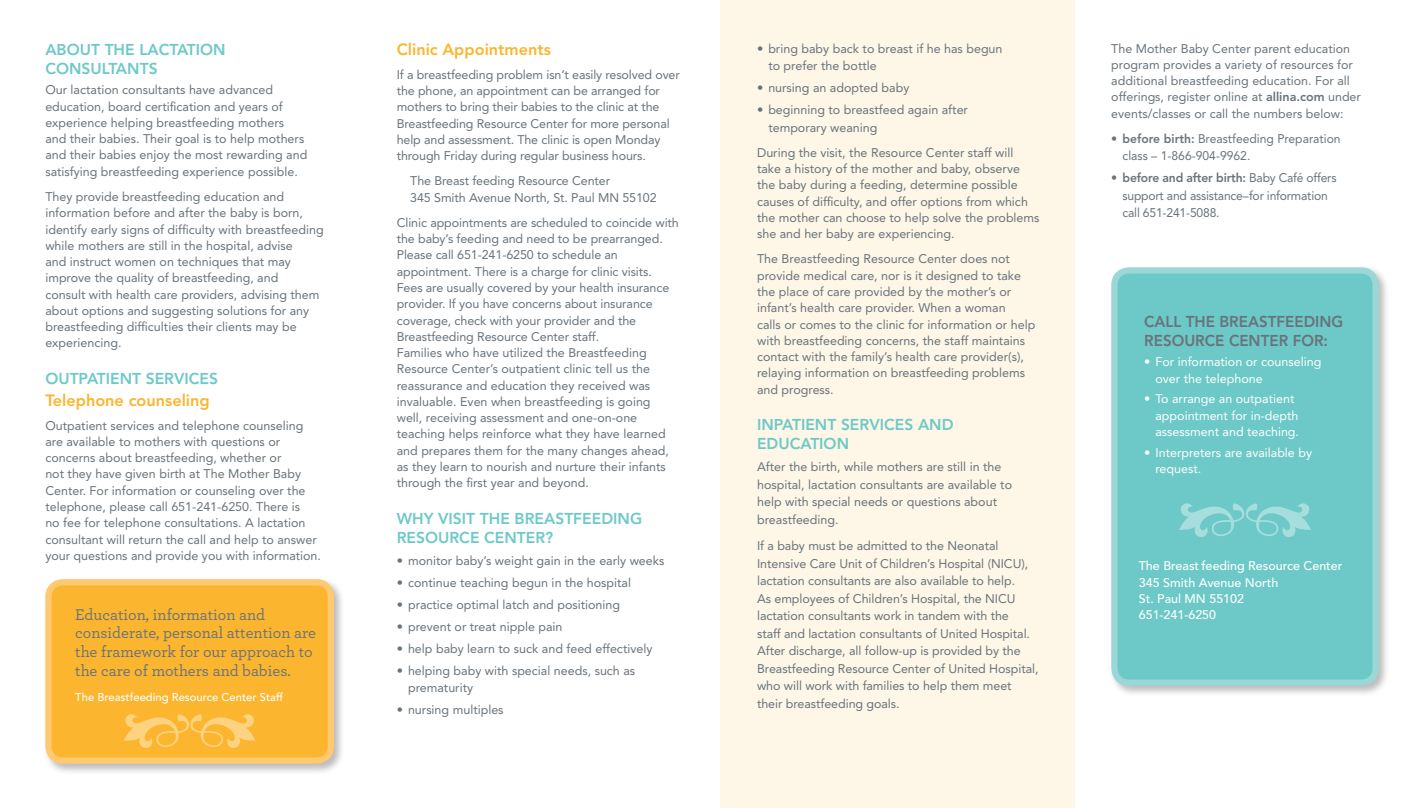
<style>
.page{position:relative;width:1423px;height:808px;background:#fff}
.page>*{position:absolute;margin:0;border:0;box-sizing:border-box;transform-origin:0 0}
.t1{font:500 16.25px/18.8px "Archer";color:#68737b}
.t2{font:800 16.25px "Avenir LT Std";color:#fcb52e}
.t3{font:800 15.62px/18.8px "Avenir LT Std";color:#6dc9c8}
.t4{font:800 15.62px/18.8px "Avenir LT Std";color:#68737b}
.t5{font:12.5px/16.2px "Avenir LT Std";color:#68737b}
.t6{font:12.5px/16.2px "Avenir LT Std";color:#fff}
.t7{font:500 12.5px/16.2px "Avenir LT Std";color:#fff}
.t8{font:500 11.25px "Avenir LT Std";color:#fff}
.s1{font-weight:800}
</style>
<div class="page">
<div style="left:43px;top:576px;width:302px;height:198px;background:#231f20;opacity:.3"></div>
<div style="left:48px;top:582px;width:283px;height:178px;background:#fcb52e;border-radius:14px"></div>
<div style="left:45px;top:579px;width:289px;height:184px;border:6px solid #fec970;border-radius:14px"></div>
<div style="left:1109px;top:265px;width:281px;height:432px;background:#231f20;opacity:.3"></div>
<div style="left:1114px;top:270px;width:261px;height:412px;background:#6dc9c8;border-radius:14px"></div>
<div style="left:1111px;top:267px;width:267px;height:418px;border:6px solid #9bd7d7;border-radius:14px"></div>
<div style="left:720px;top:0;width:355px;height:807px;background:#fef6e7"></div>
<svg style="left:1179px;top:503px;width:132px;height:34px"></svg>
<svg style="left:123px;top:714px;width:133px;height:34px"></svg>
<p class="t3" style="left:45px;top:40px;width:182px">ABOUT THE LACTATION<br>CONSULTANTS</p>
<p class="t5" style="left:45px;top:82px;width:263px">Our lactation consultants have advanced education, board certification and years of experience helping breastfeeding mothers and their babies. Their goal is to help mothers and their babies enjoy the most rewarding and satisfying breastfeeding experience possible.</p>
<p class="t5" style="left:45px;top:188px;width:280px">They provide breastfeeding education and information before and after the baby is born, identify early signs of difficulty with breastfeeding while mothers are still in the hospital, advise<br>and instruct women on techniques that may improve the quality of breastfeeding, and<br>consult with health care providers, advising them about options and suggesting solutions for any breastfeeding difficulties their clients may be experiencing.</p>
<p class="t3" style="left:45px;top:369px;width:174px">OUTPATIENT SERVICES</p>
<h1 class="t2" style="left:45px;top:391px;width:166px">Telephone counseling</h1>
<p class="t5" style="left:45px;top:417px;width:277px">Outpatient services and telephone counseling are available to mothers with questions or concerns about breastfeeding, whether or<br>not they have given birth at The Mother Baby Center. For information or counseling over the telephone, please call 651-241-6250. There is<br>no fee for telephone consultations. A lactation consultant will return the call and help to answer your questions and provide you with information.</p>
<h1 class="t1" style="left:75px;top:603px;width:242px">Education, information and considerate, personal attention are the framework for our approach to the care of mothers and babies.</h1>
<p class="t8" style="left:75px;top:690px;width:209px">The Breastfeeding Resource Center Staff</p>
<h1 class="t2" style="left:397px;top:40px;width:156px">Clinic Appointments</h1>
<p class="t5" style="left:397px;top:66px;width:285px">If a breastfeeding problem isn’t easily resolved over the phone, an appointment can be arranged for mothers to bring their babies to the clinic at the Breastfeeding Resource Center for more personal help and assessment. The clinic is open Monday through Friday during regular business hours.</p>
<p class="t5" style="left:410px;top:173px;width:248px">The Breast feeding Resource Center<br>345 Smith Avenue North, St. Paul MN 55102</p>
<p class="t5" style="left:397px;top:214px;width:284px">Clinic appointments are scheduled to coincide with the baby’s feeding and need to be prearranged.<br>Please call 651-241-6250 to schedule an appointment. There is a charge for clinic visits.<br>Fees are usually covered by your health insurance provider. If you have concerns about insurance coverage, check with your provider and the Breastfeeding Resource Center staff.<br>Families who have utilized the Breastfeeding Resource Center’s outpatient clinic tell us the reassurance and education they received was invaluable. Even when breastfeeding is going well, receiving assessment and one-on-one teaching helps reinforce what they have learned and prepares them for the many changes ahead, as they learn to nourish and nurture their infants through the first year and beyond.</p>
<p class="t3" style="left:397px;top:509px;width:247px">WHY VISIT THE BREASTFEEDING<br>RESOURCE CENTER?</p>
<p class="t5" style="left:397px;top:552px;width:269px">• monitor baby’s weight gain in the early weeks</p>
<p class="t5" style="left:397px;top:574px;width:236px">• continue teaching begun in the hospital</p>
<p class="t5" style="left:397px;top:596px;width:225px">• practice optimal latch and positioning</p>
<p class="t5" style="left:397px;top:618px;width:167px">• prevent or treat nipple pain</p>
<p class="t5" style="left:397px;top:640px;width:257px">• help baby learn to suck and feed effectively</p>
<p class="t5" style="left:408px;top:661px;width:229px;line-height:17.5px;text-indent:-11px">• helping baby with special needs, such as prematurity</p>
<p class="t5" style="left:397px;top:701px;width:108px">• nursing multiples</p>
<p class="t5" style="left:768px;top:39px;width:236px;line-height:17.5px;text-indent:-11px">• bring baby back to breast if he has begun to prefer the bottle</p>
<p class="t5" style="left:757px;top:80px;width:154px">• nursing an adopted baby</p>
<p class="t5" style="left:768px;top:101px;width:201px;line-height:17.5px;text-indent:-11px">• beginning to breastfeed again after temporary weaning</p>
<p class="t5" style="left:757px;top:144px;width:284px">During the visit, the Resource Center staff will take a history of the mother and baby, observe the baby during a feeding, determine possible causes of difficulty, and offer options from which the mother can choose to help solve the problems she and her baby are experiencing.</p>
<p class="t5" style="left:757px;top:251px;width:280px">The Breastfeeding Resource Center does not provide medical care, nor is it designed to take the place of care provided by the mother’s or infant’s health care provider. When a woman<br>calls or comes to the clinic for information or help with breastfeeding concerns, the staff maintains contact with the family’s health care provider(s), relaying information on breastfeeding problems and progress.</p>
<p class="t3" style="left:757px;top:415px;width:198px">INPATIENT SERVICES AND<br>EDUCATION</p>
<p class="t5" style="left:757px;top:458px;width:256px;line-height:17.5px">After the birth, while mothers are still in the hospital, lactation consultants are available to help with special needs or questions about breastfeeding.</p>
<p class="t5" style="left:757px;top:537px;width:283px;line-height:17.5px">If a baby must be admitted to the Neonatal Intensive Care Unit of Children’s Hospital (NICU), lactation consultants are also available to help.<br>As employees of Children’s Hospital, the NICU lactation consultants work in tandem with the<br>staff and lactation consultants of United Hospital.<br>After discharge, all follow-up is provided by the Breastfeeding Resource Center of United Hospital, who will work with families to help them meet their breastfeeding goals.</p>
<p class="t5" style="left:1111px;top:40px;width:251px">The Mother Baby Center parent education program provides a variety of resources for additional breastfeeding education. For all offerings, register online at <span class="s1">allina.com</span> under events/classes or call the numbers below:</p>
<p class="t5" style="left:1122px;top:130px;width:220px;line-height:17.5px;text-indent:-11px"><span class="s1">• before birth:</span> Breastfeeding Preparation class – 1-866-904-9962.</p>
<p class="t5" style="left:1122px;top:169px;width:215px;line-height:17.5px;text-indent:-11px"><span class="s1">• before and after birth:</span> Baby Café offers support and assistance–for information call 651-241-5088.</p>
<p class="t4" style="left:1144px;top:312px;width:200px">CALL THE BREASTFEEDING<br>RESOURCE CENTER FOR:</p>
<p class="t6" style="left:1155px;top:354px;width:167px;text-indent:-11px">• For information or counseling over the telephone</p>
<p class="t6" style="left:1155px;top:391px;width:145px;text-indent:-11px">• To arrange an outpatient appointment for in-depth assessment and teaching.</p>
<p class="t6" style="left:1155px;top:444px;width:158px;text-indent:-11px">• Interpreters are available by request.</p>
<p class="t7" style="left:1139px;top:558px;width:205px">The Breast feeding Resource Center<br>345 Smith Avenue North<br>St. Paul MN 55102<br>651-241-6250</p>
</div>
